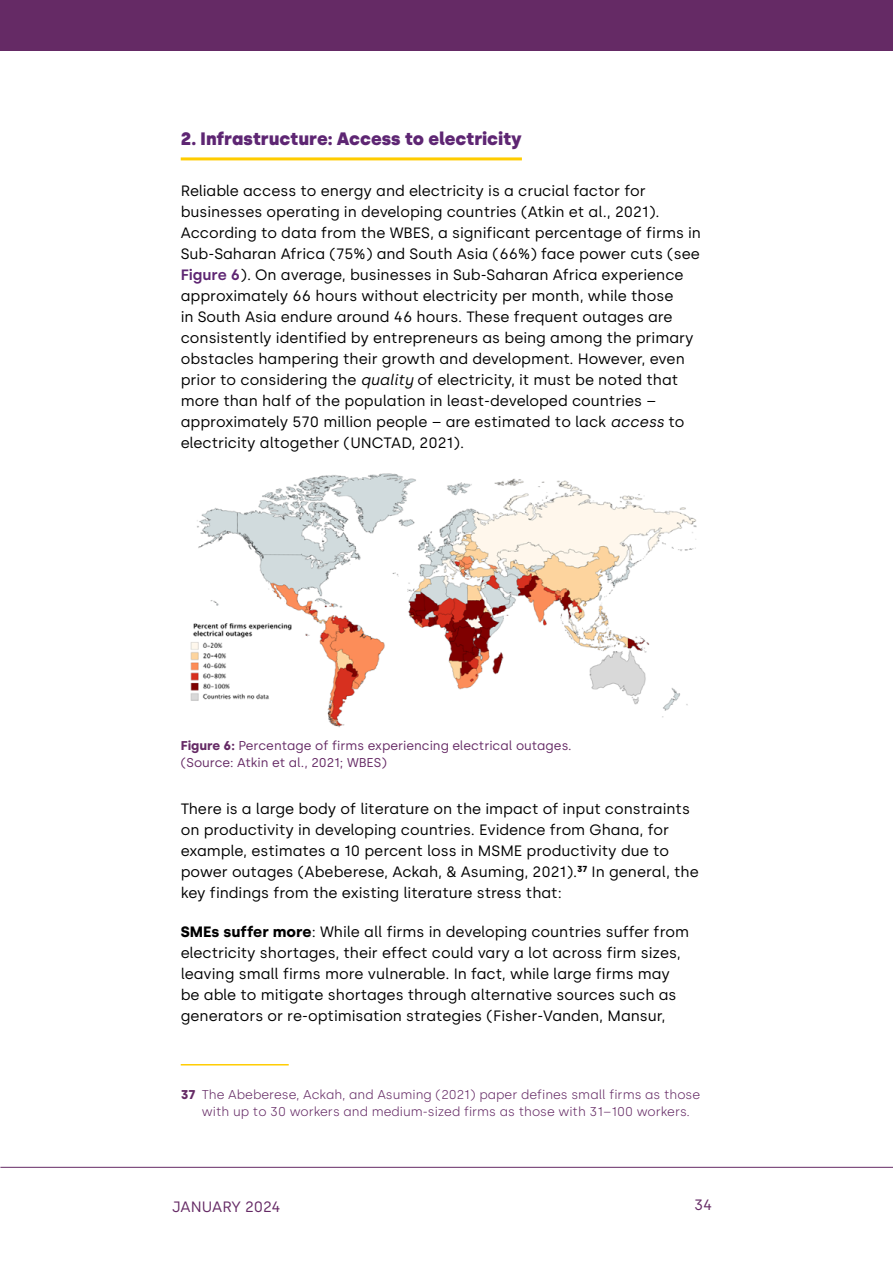
<style>
.page{position:relative;width:893px;height:1263px;background:#fff}
.page>*{position:absolute;margin:0;border:0;box-sizing:border-box;transform-origin:0 0}
.t1{font:900 18px "Silka";color:#5e2673}
.t2{font:15px/21px "Silka";color:#000}
.t3{font:15px "Silka";color:#652a65}
.t4{font:300 12.75px/17.2px "Silka";color:#652a65}
.t5{font:12.75px/17.2px "Silka";color:#652a65}
.s1{font-weight:600;color:#5e2673}
.s2{font-style:italic}
.s3{font-weight:700}
</style>
<div class="page">
<div style="left:0;top:0;width:893px;height:51px;background:#652a65"></div>
<hr style="left:0;top:1167px;width:893px;height:1px;background:#652a65">
<hr style="left:181px;top:157px;width:341px;height:3px;background:#fc0">
<hr style="left:181px;top:1064px;width:108px;height:1px;background:#ffcd02">
<img style="left:197px;top:473px;width:500px;height:255px">
<img style="left:190px;top:620px;width:105px;height:85px">
<p class="t1" style="left:181px;top:128px;width:343px">2. Infrastructure: Access to electricity</p>
<p class="t2" style="left:181px;top:180px;width:522px">Reliable access to energy and electricity is a crucial factor for businesses operating in developing countries (Atkin et al., 2021).<br>According to data from the WBES, a significant percentage of firms in Sub-Saharan Africa (75%) and South Asia (66%) face power cuts (see <span class="s1">Figure 6</span>). On average, businesses in Sub-Saharan Africa experience approximately 66 hours without electricity per month, while those<br>in South Asia endure around 46 hours. These frequent outages are consistently identified by entrepreneurs as being among the primary obstacles hampering their growth and development. However, even prior to considering the <span class="s2">quality</span> of electricity, it must be noted that more than half of the population in least-developed countries – approximately 570 million people – are estimated to lack <span class="s2">access</span> to electricity altogether (UNCTAD, 2021).</p>
<p class="t5" style="left:181px;top:737px;width:392px"><span class="s3">Figure 6:</span> Percentage of firms experiencing electrical outages. (Source: Atkin et al., 2021; WBES)</p>
<p class="t2" style="left:181px;top:798px;width:520px">There is a large body of literature on the impact of input constraints on productivity in developing countries. Evidence from Ghana, for example, estimates a 10 percent loss in MSME productivity due to power outages (Abeberese, Ackah, &amp; Asuming, 2021).<sup>37</sup> In general, the key findings from the existing literature stress that:</p>
<p class="t2" style="left:181px;top:921px;width:510px"><span class="s3">SMEs suffer more</span>: While all firms in developing countries suffer from electricity shortages, their effect could vary a lot across firm sizes, leaving small firms more vulnerable. In fact, while large firms may be able to mitigate shortages through alternative sources such as generators or re-optimisation strategies (Fisher-Vanden, Mansur,</p>
<p class="t4" style="left:202px;top:1086px;width:500px;text-indent:-21px"><span class="s3">37</span> The Abeberese, Ackah, and Asuming (2021) paper defines small firms as those with up to 30 workers and medium-sized firms as those with 31–100 workers.</p>
<p class="t3" style="left:172px;top:1198px;width:110px">JANUARY 2024</p>
<p class="t3" style="left:694px;top:1195px;width:20px">34</p>
</div>
